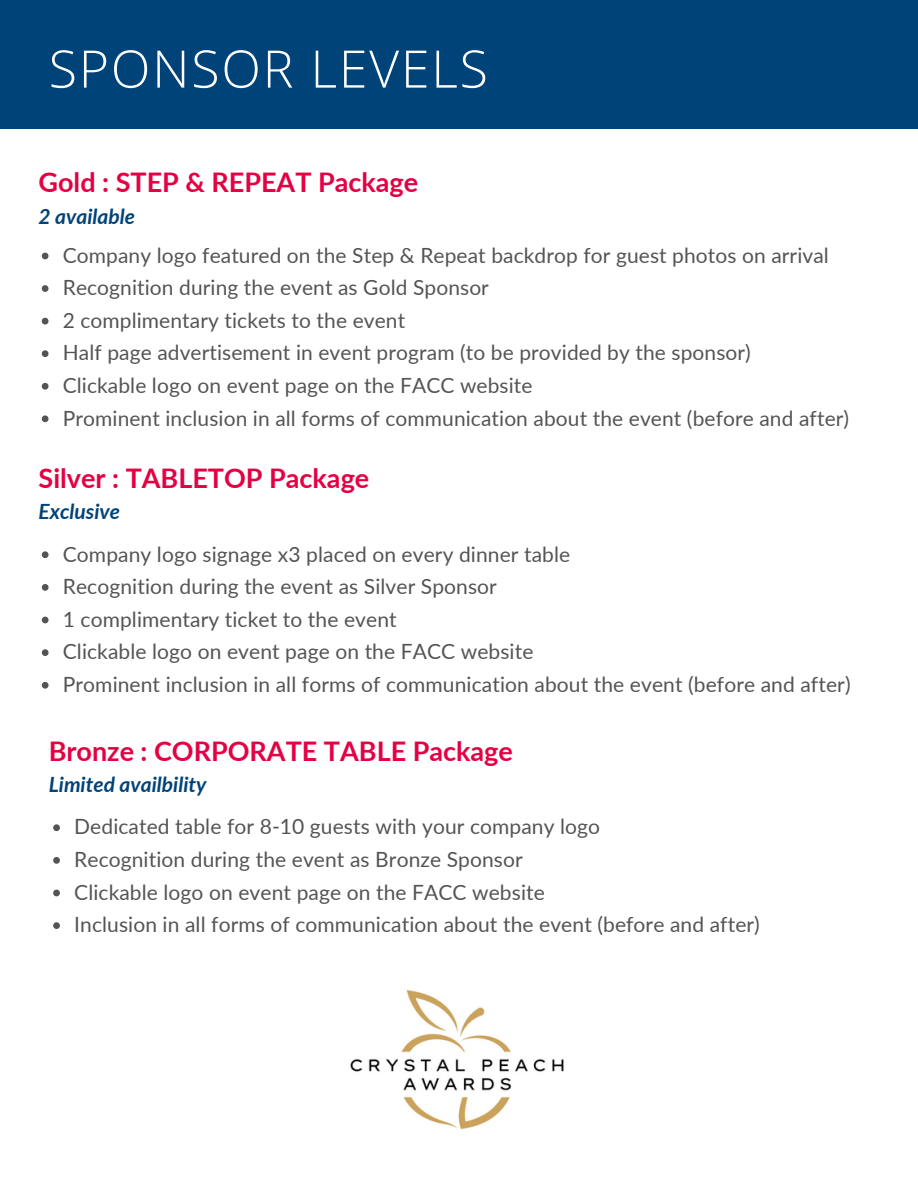
<style>
.page{position:relative;width:918px;height:1188px;background:#fff}
.page>*{position:absolute;margin:0;border:0;box-sizing:border-box;transform-origin:0 0}
.t1{font:300 51.75px "Open Sans";letter-spacing:.035em;color:#fff}
.t2{font:700 27px "Lato";color:#e50043}
.t3{font:21px/32.7px "Lato";letter-spacing:.005em;color:#545454}
.t4{font:italic 700 21px "Lato";color:#004379}
</style>
<div class="page">
<div style="left:0;top:0;width:918px;height:128px;background:#004379"></div>
<img style="left:350px;top:989px;width:214px;height:141px">
<svg style="left:53px;top:824px;width:7px;height:7px"></svg>
<svg style="left:53px;top:857px;width:7px;height:7px"></svg>
<svg style="left:53px;top:890px;width:7px;height:6px"></svg>
<svg style="left:53px;top:922px;width:7px;height:7px"></svg>
<svg style="left:42px;top:253px;width:7px;height:6px"></svg>
<svg style="left:42px;top:285px;width:7px;height:7px"></svg>
<svg style="left:42px;top:318px;width:7px;height:6px"></svg>
<svg style="left:42px;top:350px;width:7px;height:7px"></svg>
<svg style="left:42px;top:383px;width:7px;height:7px"></svg>
<svg style="left:42px;top:415px;width:7px;height:7px"></svg>
<svg style="left:42px;top:551px;width:7px;height:7px"></svg>
<svg style="left:42px;top:584px;width:7px;height:7px"></svg>
<svg style="left:42px;top:617px;width:7px;height:6px"></svg>
<svg style="left:42px;top:649px;width:7px;height:7px"></svg>
<svg style="left:42px;top:682px;width:7px;height:7px"></svg>
<h1 class="t1" style="left:49px;top:32px;width:441px">SPONSOR LEVELS</h1>
<p class="t2" style="left:39px;top:166px;width:381px">Gold : STEP &amp; REPEAT Package</p>
<p class="t4" style="left:39px;top:203px;width:98px">2 available</p>
<p class="t3" style="left:63px;top:238px;width:788px">Company logo featured on the Step &amp; Repeat backdrop for guest photos on arrival Recognition during the event as Gold Sponsor<br>2 complimentary tickets to the event<br>Half page advertisement in event program (to be provided by the sponsor)<br>Clickable logo on event page on the FACC website<br>Prominent inclusion in all forms of communication about the event (before and after)</p>
<p class="t2" style="left:39px;top:461px;width:332px">Silver : TABLETOP Package</p>
<p class="t4" style="left:39px;top:498px;width:83px">Exclusive</p>
<p class="t3" style="left:63px;top:537px;width:789px">Company logo signage x3 placed on every dinner table<br>Recognition during the event as Silver Sponsor<br>1 complimentary ticket to the event<br>Clickable logo on event page on the FACC website<br>Prominent inclusion in all forms of communication about the event (before and after)</p>
<p class="t2" style="left:49px;top:734px;width:466px">Bronze : CORPORATE TABLE Package</p>
<p class="t4" style="left:49px;top:771px;width:159px">Limited availbility</p>
<p class="t3" style="left:74px;top:810px;width:687px">Dedicated table for 8-10 guests with your company logo<br>Recognition during the event as Bronze Sponsor<br>Clickable logo on event page on the FACC website<br>Inclusion in all forms of communication about the event (before and after)</p>
</div>
